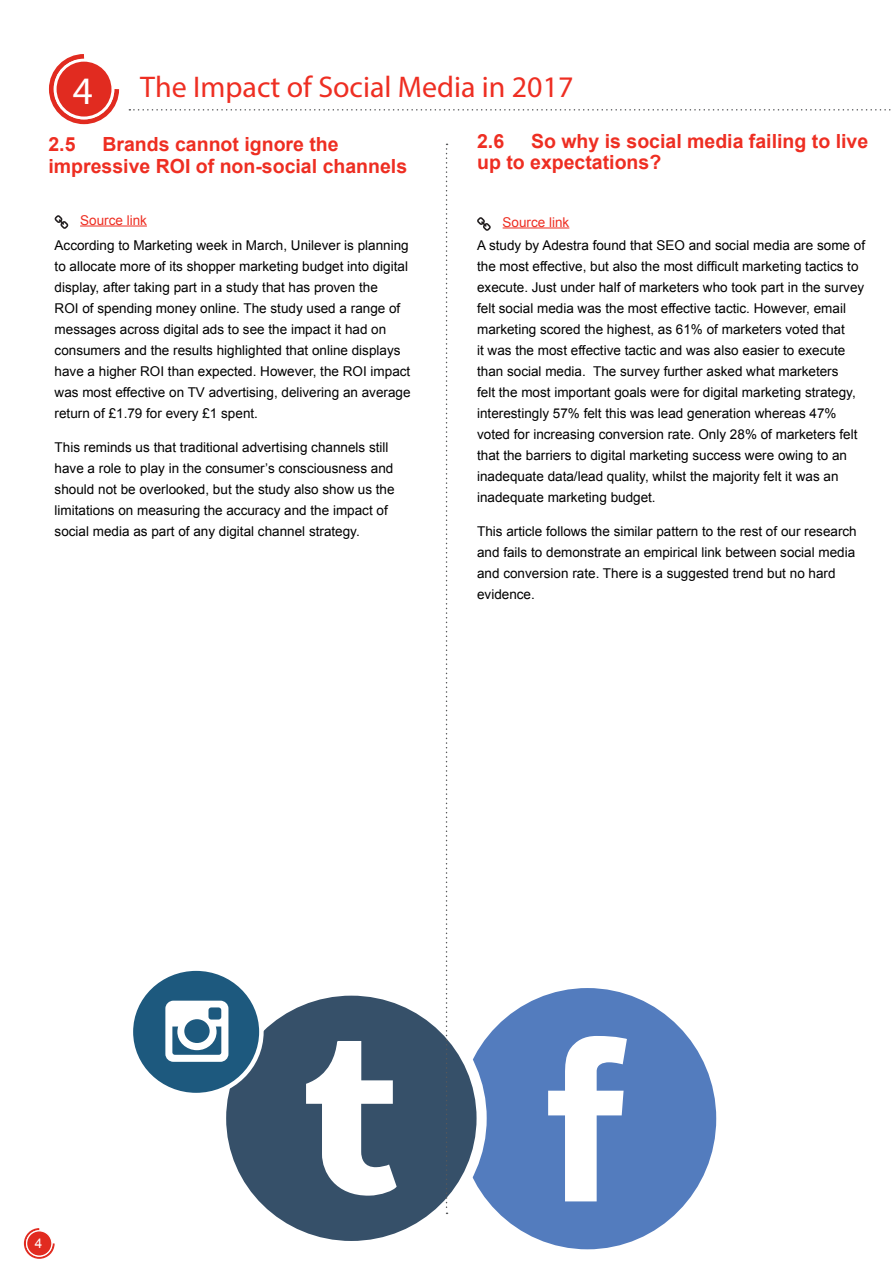
<style>
.page{position:relative;width:893px;height:1263px;background:#fff}
.page>*{position:absolute;margin:0;border:0;box-sizing:border-box;transform-origin:0 0}
.t1{font:39px "Myriad Pro";color:#fff}
.t2{font:30px "Myriad Pro";color:#ee2e22}
.t3{font:700 19.5px/21.8px "Arial";color:#ee2e22}
.t4{font:13.5px/21px "Arial";color:#000}
.t5{font:13.5px "Arial";color:#ee2e22}
.t6{font:13.5px "Arial";color:#fff}
</style>
<div class="page">
<div style="left:452px;top:981px;width:271px;height:275px;background:#537cbe;border-radius:50%"></div>
<div style="left:446px;top:975px;width:283px;height:287px;border:13px solid #fff;border-radius:50%"></div>
<svg style="left:548px;top:1036px;width:79px;height:165px"></svg>
<div style="left:221px;top:990px;width:261px;height:256px;background:#365069;border-radius:50%"></div>
<div style="left:216px;top:985px;width:271px;height:266px;border:10px solid #fff;border-radius:50%"></div>
<svg style="left:306px;top:1041px;width:91px;height:155px"></svg>
<svg style="left:49px;top:54px;width:71px;height:71px"></svg>
<div style="left:55px;top:60px;width:58px;height:58px;background:#e12b20;border-radius:50%"></div>
<div style="left:54px;top:59px;width:60px;height:60px;border:3px solid #fff;border-radius:50%"></div>
<svg style="left:446px;top:144px;width:1px;height:1070px"></svg>
<svg style="left:129px;top:109px;width:762px;height:2px"></svg>
<svg style="left:23px;top:1228px;width:32px;height:31px"></svg>
<div style="left:27px;top:1231px;width:25px;height:25px;background:#e12b20;border-radius:50%"></div>
<div style="left:26px;top:1230px;width:27px;height:27px;border:1px solid #fff;border-radius:50%"></div>
<div style="left:131px;top:969px;width:130px;height:126px;background:#1d597e;border-radius:50%"></div>
<div style="left:129px;top:966px;width:135px;height:131px;border:4px solid #fff;border-radius:50%"></div>
<svg style="left:165px;top:1001px;width:63px;height:61px"></svg>
<hr style="left:80px;top:225px;width:67px;height:1px;background:#ee2e22">
<svg style="left:55px;top:215px;width:13px;height:14px"></svg>
<hr style="left:503px;top:227px;width:66px;height:1px;background:#ee2e22">
<svg style="left:477px;top:217px;width:14px;height:14px"></svg>
<p class="t2" style="left:140px;top:68px;width:435px">The Impact of Social Media in 2017</p>
<p class="t1" style="left:73px;top:67px;width:22px">4</p>
<p class="t3" style="left:48px;top:134px;width:29px">2.5</p>
<p class="t3" style="left:477px;top:131px;width:393px;line-height:21px;text-indent:54px">So why is social media failing to live up to expectations?</p>
<p class="t3" style="left:477px;top:131px;width:29px">2.6</p>
<p class="t3" style="left:48px;top:134px;width:360px;text-indent:54px">Brands cannot ignore the impressive ROI of non-social channels</p>
<p class="t5" style="left:80px;top:211px;width:68px">Source link</p>
<p class="t5" style="left:503px;top:213px;width:68px">Source link</p>
<p class="t4" style="left:55px;top:235px;width:357px">According to Marketing week in March, Unilever is planning to allocate more of its shopper marketing budget into digital display, after taking part in a study that has proven the<br>ROI of spending money online. The study used a range of messages across digital ads to see the impact it had on consumers and the results highlighted that online displays have a higher ROI than expected. However, the ROI impact was most effective on TV advertising, delivering an average return of £1.79 for every £1 spent.</p>
<p class="t4" style="left:55px;top:437px;width:341px">This reminds us that traditional advertising channels still have a role to play in the consumer’s consciousness and should not be overlooked, but the study also show us the limitations on measuring the accuracy and the impact of social media as part of any digital channel strategy.</p>
<p class="t4" style="left:477px;top:235px;width:389px">A study by Adestra found that SEO and social media are some of the most effective, but also the most difficult marketing tactics to execute. Just under half of marketers who took part in the survey felt social media was the most effective tactic. However, email marketing scored the highest, as 61% of marketers voted that<br>it was the most effective tactic and was also easier to execute than social media. The survey further asked what marketers<br>felt the most important goals were for digital marketing strategy, interestingly 57% felt this was lead generation whereas 47% voted for increasing conversion rate. Only 28% of marketers felt that the barriers to digital marketing success were owing to an inadequate data/lead quality, whilst the majority felt it was an inadequate marketing budget.</p>
<p class="t4" style="left:477px;top:521px;width:381px">This article follows the similar pattern to the rest of our research and fails to demonstrate an empirical link between social media and conversion rate. There is a suggested trend but no hard evidence.</p>
<p class="t6" style="left:35px;top:1235px;width:9px">4</p>
</div>
